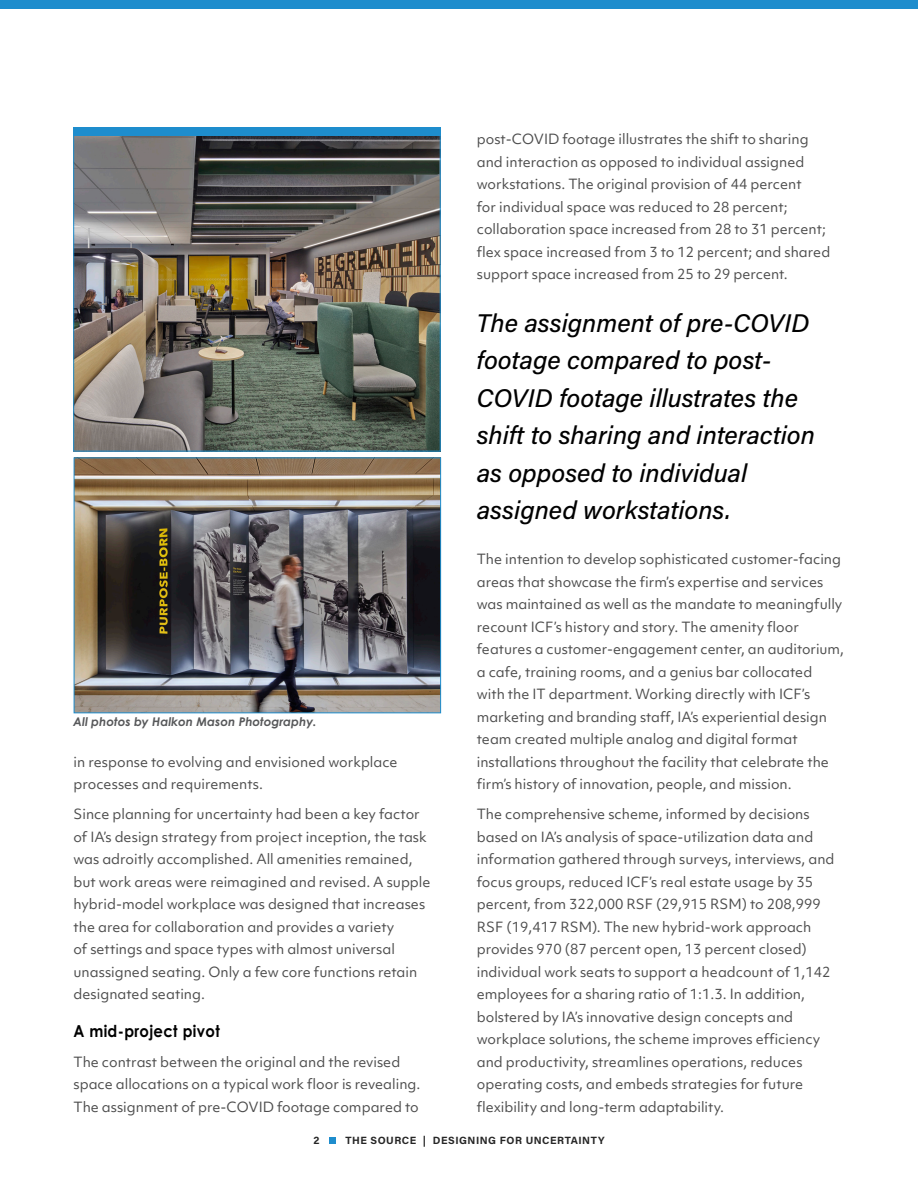
<style>
.page{position:relative;width:918px;height:1188px;background:#fff}
.page>*{position:absolute;margin:0;border:0;box-sizing:border-box;transform-origin:0 0}
.Callout_Text{font:italic 500 25.5px/37.5px "Acumin Pro";color:#000}
.Paragraph_Heading{font:700 16.5px "Century Gothic Pro";letter-spacing:.025em;color:#000;scale:.9 1}
.Paragraph{font:13.5px/22.5px "Objektiv Mk 1";color:#4d4d4d}
.Author_Description{font:italic 700 12px "Century Gothic Pro";color:#57585a}
.t1{font:700 10.5px "Acumin Pro";letter-spacing:.05em;color:#262626}
</style>
<div class="page">
<div style="left:0;top:0;width:918px;height:9px;background:#1e8dcd"></div>
<div style="left:329px;top:1137px;width:7px;height:6px;background:#1e8dcd"></div>
<img style="left:75px;top:136px;width:364px;height:314px">
<div style="left:73px;top:128px;width:368px;height:8px;background:#1e8dcd"></div>
<img style="left:76px;top:460px;width:363px;height:251px">
<div style="left:74px;top:458px;width:367px;height:255px;border:1px solid #1e8dcd"></div>
<p class="Author_Description" style="left:73px;top:714px;width:245px">All photos by Halkon Mason Photography.</p>
<p class="Paragraph" style="left:74px;top:750px;width:326px">in response to evolving and envisioned workplace processes and requirements.</p>
<p class="Paragraph" style="left:74px;top:803px;width:359px">Since planning for uncertainty had been a key factor of IA’s design strategy from project inception, the task was adroitly accomplished. All amenities remained, but work areas were reimagined and revised. A supple hybrid-model workplace was designed that increases the area for collaboration and provides a variety<br>of settings and space types with almost universal unassigned seating. Only a few core functions retain designated seating.</p>
<p class="Paragraph_Heading" style="left:74px;top:1020px;width:164px">A mid-project pivot</p>
<p class="Paragraph" style="left:74px;top:1050px;width:348px">The contrast between the original and the revised space allocations on a typical work floor is revealing.<br>The assignment of pre-COVID footage compared to</p>
<p class="Paragraph" style="left:477px;top:128px;width:355px">post-COVID footage illustrates the shift to sharing and interaction as opposed to individual assigned workstations. The original provision of 44 percent<br>for individual space was reduced to 28 percent; collaboration space increased from 28 to 31 percent; flex space increased from 3 to 12 percent; and shared support space increased from 25 to 29 percent.</p>
<p class="Callout_Text" style="left:477px;top:303px;width:340px">The assignment of pre-COVID footage compared to post-<br>COVID footage illustrates the shift to sharing and interaction as opposed to individual assigned workstations.</p>
<p class="Paragraph" style="left:477px;top:548px;width:369px">The intention to develop sophisticated customer-facing areas that showcase the firm’s expertise and services was maintained as well as the mandate to meaningfully recount ICF’s history and story. The amenity floor features a customer-engagement center, an auditorium, a cafe, training rooms, and a genius bar collocated<br>with the IT department. Working directly with ICF’s marketing and branding staff, IA’s experiential design team created multiple analog and digital format installations throughout the facility that celebrate the firm’s history of innovation, people, and mission.</p>
<p class="Paragraph" style="left:477px;top:803px;width:359px">The comprehensive scheme, informed by decisions based on IA’s analysis of space-utilization data and information gathered through surveys, interviews, and focus groups, reduced ICF’s real estate usage by 35 percent, from 322,000 RSF (29,915 RSM) to 208,999<br>RSF (19,417 RSM). The new hybrid-work approach provides 970 (87 percent open, 13 percent closed) individual work seats to support a headcount of 1,142 employees for a sharing ratio of 1:1.3. In addition, bolstered by IA’s innovative design concepts and workplace solutions, the scheme improves efficiency and productivity, streamlines operations, reduces operating costs, and embeds strategies for future flexibility and long-term adaptability.</p>
<p class="t1" style="left:313px;top:1133px;width:8px">2</p>
<p class="t1" style="left:345px;top:1133px;width:261px">THE SOURCE | DESIGNING FOR UNCERTAINTY</p>
</div>
